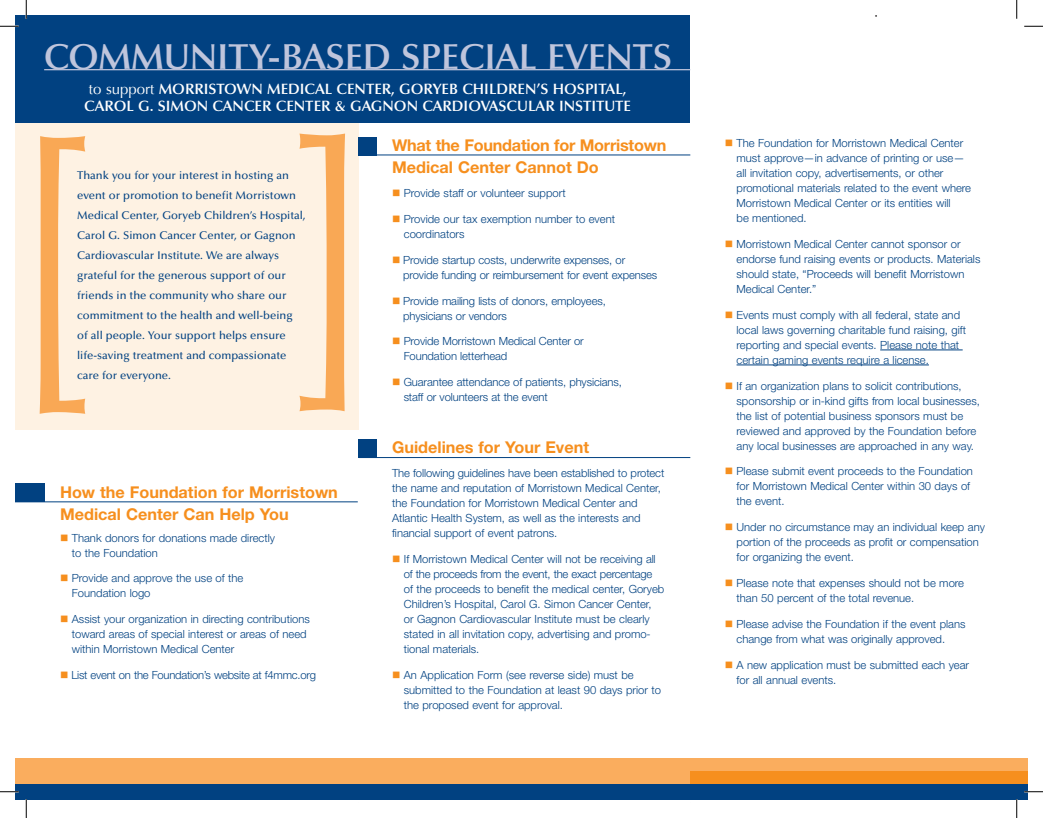
<style>
.page{position:relative;width:1043px;height:818px;background:#fff}
.page>*{position:absolute;margin:0;border:0;box-sizing:border-box;transform-origin:0 0}
.t1{font:500 344.38px "Optima";color:#f9a855;scale:.72 1}
.t2{font:600 36.25px "Optima";letter-spacing:-.005em;color:#bfc5dc}
.t3{font:700 16.25px/22.5px "Helvetica Neue";color:#f68f1e}
.t4{font:600 15px "Optima";color:#fff}
.t5{font:300 11.25px/15px "Helvetica Neue";color:#014181}
.t6{font:500 11.25px/20px "Optima";color:#014181}
.t7{font:300 11.25px "Helvetica Neue";letter-spacing:-.02em;color:#014181}
.s1{font-weight:400}
.s2{color:#f68f1e}
</style>
<div class="page">
<div style="left:15px;top:118px;width:343px;height:311px;background:#fef2e3"></div>
<div style="left:15px;top:758px;width:674px;height:25px;background:#faad5e"></div>
<div style="left:690px;top:771px;width:338px;height:12px;background:#f68f1e"></div>
<div style="left:690px;top:758px;width:338px;height:12px;background:#faad5e"></div>
<div style="left:15px;top:784px;width:1013px;height:16px;background:#014181"></div>
<div style="left:16px;top:15px;width:674px;height:108px;background:#014181"></div>
<hr style="left:44px;top:69px;width:646px;height:1px;background:#bfc5dc">
<div style="left:359px;top:137px;width:18px;height:18px;background:#014181"></div>
<hr style="left:359px;top:155px;width:331px;height:1px;background:#014181">
<div style="left:359px;top:439px;width:18px;height:18px;background:#014181"></div>
<hr style="left:359px;top:457px;width:331px;height:1px;background:#014181">
<div style="left:15px;top:484px;width:29px;height:18px;background:#014181"></div>
<hr style="left:15px;top:501px;width:343px;height:1px;background:#014181">
<hr style="left:880px;top:349px;width:82px;height:1px;background:#014181">
<hr style="left:736px;top:364px;width:192px;height:1px;background:#014181">
<svg style="left:0;top:25px;width:19px;height:2px"></svg>
<svg style="left:1024px;top:25px;width:18px;height:2px"></svg>
<svg style="left:0;top:790px;width:19px;height:2px"></svg>
<svg style="left:1024px;top:790px;width:18px;height:2px"></svg>
<svg style="left:25px;top:0;width:2px;height:19px"></svg>
<svg style="left:25px;top:799px;width:2px;height:19px"></svg>
<svg style="left:1016px;top:0;width:1px;height:19px"></svg>
<svg style="left:1016px;top:799px;width:1px;height:19px"></svg>
<h2 class="t2" style="left:44px;top:36px;width:282px">COMMUNITY-BASED</h2>
<h2 class="t2" style="left:401px;top:36px;width:60px">SPECIAL</h2>
<h2 class="t2" style="left:547px;top:36px;width:62px">EVENTS</h2>
<h3 class="t4" style="left:89px;top:80px;width:95px"><span class="s1">to support</span> MORRISTOWN</h3>
<h3 class="t4" style="left:267px;top:80px;width:23px">MEDICAL</h3>
<h3 class="t4" style="left:336px;top:80px;width:10px">CENTER</h3>
<h3 class="t4" style="left:391px;top:80px;width:103px">, GORYEB CHILDREN</h3>
<h3 class="t4" style="left:536px;top:80px;width:65px">’S HOSPITAL</h3>
<h3 class="t4" style="left:623px;top:80px;width:5px">,</h3>
<h3 class="t4" style="left:84px;top:98px;width:11px">CAROL</h3>
<h3 class="t4" style="left:138px;top:98px;width:85px">G. SIMON CANCER</h3>
<h3 class="t4" style="left:276px;top:98px;width:10px">CENTER</h3>
<h3 class="t4" style="left:335px;top:98px;width:60px">&amp; GAGNON</h3>
<h3 class="t4" style="left:422px;top:98px;width:11px">CARDIO</h3>
<h3 class="t4" style="left:480px;top:98px;width:19px">VASC</h3>
<h3 class="t4" style="left:517px;top:98px;width:21px">ULAR</h3>
<h3 class="t4" style="left:559px;top:98px;width:9px">INSTIT</h3>
<h3 class="t4" style="left:604px;top:98px;width:20px">UTE</h3>
<h1 class="t1" style="left:15px;top:63px;width:495px">[ ]</h1>
<h3 class="t3" style="left:392px;top:133px;width:276px">What the Foundation for Morristown<br>Medical Center Cannot Do</h3>
<p class="t6" style="left:77px;top:165px;width:230px">Thank you for your interest in hosting an event or promotion to benefit Morristown Medical Center, Goryeb Children’s Hospital, Carol G. Simon Cancer Center, or Gagnon Cardiovascular Institute. We are always grateful for the generous support of our friends in the community who share our commitment to the health and well-being of all people. Your support helps ensure life-saving treatment and compassionate care for everyone.</p>
<p class="t5" style="left:392px;top:185px;width:175px"><span class="s2">■</span> Provide staff or volunteer support</p>
<p class="t5" style="left:404px;top:211px;width:213px;text-indent:-12px"><span class="s2">■</span> Provide our tax exemption number to event coordinators</p>
<p class="t5" style="left:403px;top:252px;width:256px;text-indent:-11px"><span class="s2">■</span> Provide startup costs, underwrite expenses, or provide funding or reimbursement for event expenses</p>
<p class="t5" style="left:403px;top:293px;width:204px;text-indent:-11px"><span class="s2">■</span> Provide mailing lists of donors, employees, physicians or vendors</p>
<p class="t5" style="left:403px;top:334px;width:182px;text-indent:-12px"><span class="s2">■</span> Provide Morristown Medical Center or<br>Foundation letterhead</p>
<p class="t5" style="left:404px;top:374px;width:220px;text-indent:-12px"><span class="s2">■</span> Guarantee attendance of patients, physicians, staff or volunteers at the event</p>
<h3 class="t3" style="left:392px;top:436px;width:198px">Guidelines for Your Event</h3>
<p class="t5" style="left:392px;top:465px;width:274px">The following guidelines have been established to protect the name and reputation of Morristown Medical Center, the Foundation for Morristown Medical Center and Atlantic Health System, as well as the interests and financial support of event patrons.</p>
<p class="t5" style="left:404px;top:551px;width:262px;text-indent:-12px"><span class="s2">■</span> If Morristown Medical Center will not be receiving all of the proceeds from the event, the exact percentage of the proceeds to benefit the medical center, Goryeb Children’s Hospital, Carol G. Simon Cancer Center,<br>or Gagnon Cardiovascular Institute must be clearly stated in all invitation copy, advertising and promo&shy;tional materials.</p>
<p class="t5" style="left:404px;top:667px;width:259px;text-indent:-12px"><span class="s2">■</span> An Application Form (see reverse side) must be submitted to the Foundation at least 90 days prior to the proposed event for approval.</p>
<h3 class="t3" style="left:60px;top:480px;width:279px">How the Foundation for Morristown<br>Medical Center Can Help You</h3>
<p class="t5" style="left:72px;top:530px;width:205px;text-indent:-12px"><span class="s2">■</span> Thank donors for donations made directly to the Foundation</p>
<p class="t5" style="left:72px;top:570px;width:173px;text-indent:-12px"><span class="s2">■</span> Provide and approve the use of the<br>Foundation logo</p>
<p class="t5" style="left:72px;top:611px;width:239px;text-indent:-12px"><span class="s2">■</span> Assist your organization in directing contributions toward areas of special interest or areas of need within Morristown Medical Center</p>
<p class="t7" style="left:60px;top:668px;width:257px"><span class="s2">■</span> List event on the Foundation’s website at f4mmc.org</p>
<p class="t5" style="left:736px;top:135px;width:236px;text-indent:-12px"><span class="s2">■</span> The Foundation for Morristown Medical Center must approve—in advance of printing or use— all invitation copy, advertisements, or other promotional materials related to the event where Morristown Medical Center or its entities will<br>be mentioned.</p>
<p class="t5" style="left:736px;top:236px;width:245px;text-indent:-12px"><span class="s2">■</span> Morristown Medical Center cannot sponsor or endorse fund raising events or products. Materials should state, “Proceeds will benefit Morristown Medical Center.”</p>
<p class="t5" style="left:736px;top:307px;width:231px;text-indent:-12px"><span class="s2">■</span> Events must comply with all federal, state and local laws governing charitable fund raising, gift reporting and special events. Please note that certain gaming events require a license.</p>
<p class="t5" style="left:736px;top:378px;width:245px;text-indent:-12px"><span class="s2">■</span> If an organization plans to solicit contributions, sponsorship or in-kind gifts from local businesses, the list of potential business sponsors must be reviewed and approved by the Foundation before any local businesses are approached in any way.</p>
<p class="t5" style="left:736px;top:463px;width:238px;text-indent:-12px"><span class="s2">■</span> Please submit event proceeds to the Foundation for Morristown Medical Center within 30 days of the event.</p>
<p class="t5" style="left:736px;top:519px;width:250px;text-indent:-12px"><span class="s2">■</span> Under no circumstance may an individual keep any portion of the proceeds as profit or compensation for organizing the event.</p>
<p class="t5" style="left:736px;top:575px;width:229px;text-indent:-12px"><span class="s2">■</span> Please note that expenses should not be more than 50 percent of the total revenue.</p>
<p class="t5" style="left:736px;top:616px;width:230px;text-indent:-12px"><span class="s2">■</span> Please advise the Foundation if the event plans change from what was originally approved.</p>
<p class="t5" style="left:736px;top:657px;width:234px;text-indent:-12px"><span class="s2">■</span> A new application must be submitted each year for all annual events.</p>
</div>
